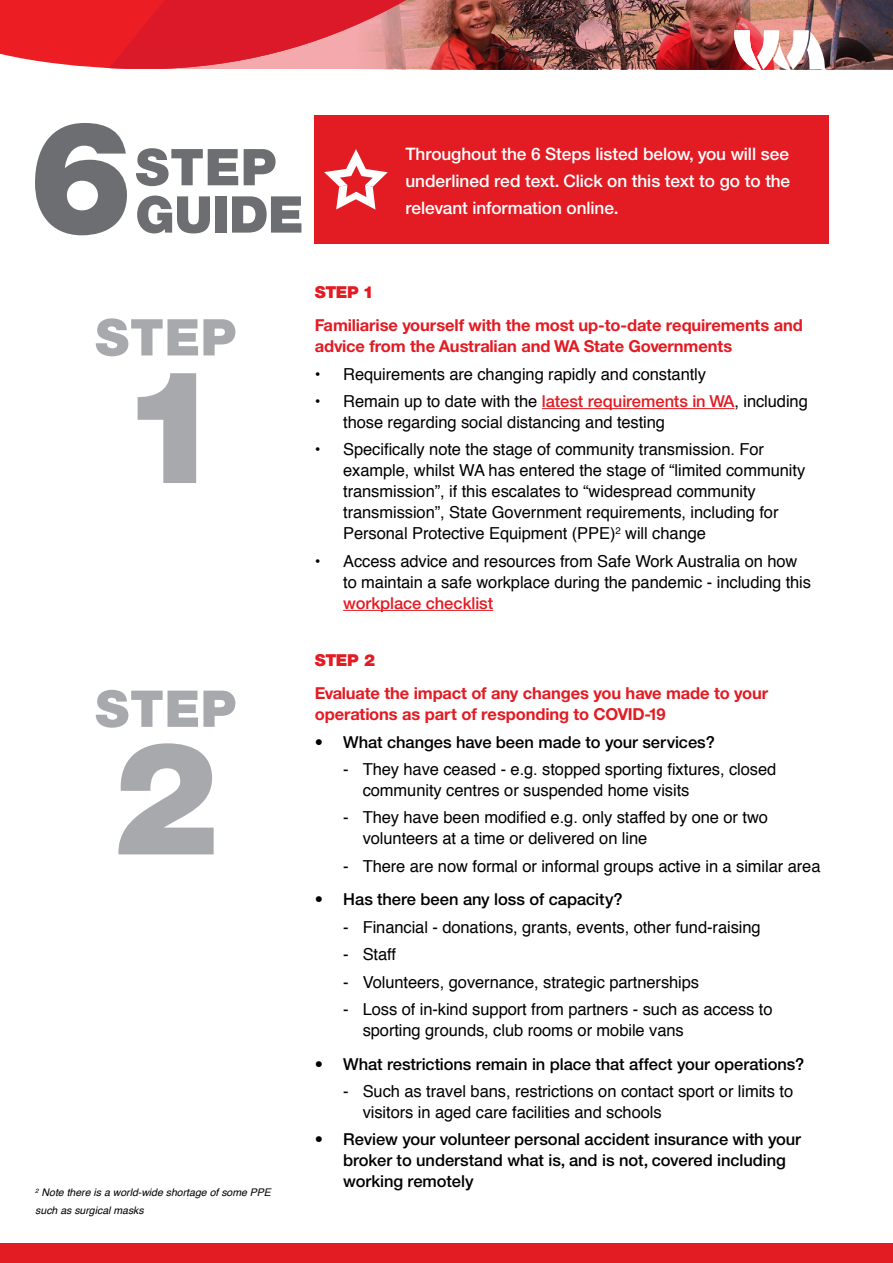
<style>
.page{position:relative;width:893px;height:1263px;background:#fff}
.page>*{position:absolute;margin:0;border:0;box-sizing:border-box;transform-origin:0 0}
.t1{font:900 157.8px "Helvetica Neue";color:#a7a9ac}
.t2{font:900 157.8px "Helvetica Neue";color:#6d6e71}
.t3{font:900 50.7px/47.2px "Helvetica Neue";color:#6d6e71}
.t4{font:900 50.7px "Helvetica Neue";letter-spacing:.015em;color:#a7a9ac}
.t5{font:500 17.25px/27px "Helvetica Neue";letter-spacing:-.005em;color:#fff}
.t6{font:16.5px/21px "Helvetica";letter-spacing:-.005em;color:#000}
.t7{font:500 16.5px/21px "Helvetica Neue";letter-spacing:-.005em;color:#000}
.t8{font:700 16.5px/21px "Helvetica Neue";letter-spacing:-.005em;color:#e31b23}
.t9{font:900 16.5px "Helvetica Neue";letter-spacing:-.025em;color:#e31b23}
.t10{font:italic 10.5px/18px "Helvetica";color:#000}
.s1{font-family:"Helvetica Neue";font-weight:500;color:#e31b23}
</style>
<div class="page">
<img style="left:406px;top:0;width:487px;height:69px">
<svg style="left:0;top:0;width:406px;height:69px;background:#e43b45"></svg>
<img style="left:732px;top:30px;width:94px;height:40px">
<hr style="left:542px;top:408px;width:192px;height:1px;background:#e31b23">
<hr style="left:343px;top:610px;width:150px;height:1px;background:#e31b23">
<div style="left:0;top:1244px;width:893px;height:19px;background:#e31b23"></div>
<div style="left:315px;top:115px;width:514px;height:129px;background:#e31b23"></div>
<svg style="left:324px;top:149px;width:64px;height:61px"></svg>
<p class="t2" style="left:28px;top:84px;width:107px">6</p>
<p class="t3" style="left:135px;top:143px;width:170px">STEP<br>GUIDE</p>
<p class="t5" style="left:405px;top:141px;width:386px">Throughout the 6 Steps listed below, you will see underlined red text. Click on this text to go to the</p>
<p class="t5" style="left:405px;top:195px;width:215px">relevant information online.</p>
<p class="t4" style="left:95px;top:307px;width:143px">STEP</p>
<p class="t1" style="left:119px;top:333px;width:107px">1</p>
<p class="t4" style="left:95px;top:678px;width:143px">STEP</p>
<p class="t1" style="left:113px;top:704px;width:107px">2</p>
<p class="t10" style="left:35px;top:1184px;width:237px"><sup>2</sup> Note there is a world-wide shortage of some PPE such as surgical masks</p>
<p class="t9" style="left:315px;top:282px;width:61px">STEP 1</p>
<p class="t8" style="left:315px;top:314px;width:490px">Familiarise yourself with the most up-to-date requirements and advice from the Australian and WA State Governments</p>
<p class="t6" style="left:315px;top:364px;width:393px">• Requirements are changing rapidly and constantly</p>
<p class="t6" style="left:343px;top:391px;width:466px;text-indent:-28px">• Remain up to date with the <span class="s1">latest requirements in WA</span>, including those regarding social distancing and testing</p>
<p class="t6" style="left:343px;top:440px;width:464px;text-indent:-28px">• Specifically note the stage of community transmission. For example, whilst WA has entered the stage of “limited community transmission”, if this escalates to “widespread community transmission”, State Government requirements, including for Personal Protective Equipment (PPE)<sup>2</sup> will change</p>
<p class="t6" style="left:343px;top:551px;width:469px;text-indent:-28px">• Access advice and resources from Safe Work Australia on how to maintain a safe workplace during the pandemic - including this <span class="s1">workplace checklist</span></p>
<p class="t9" style="left:315px;top:650px;width:62px">STEP 2</p>
<p class="t8" style="left:315px;top:682px;width:455px">Evaluate the impact of any changes you have made to your operations as part of responding to COVID-19</p>
<p class="t7" style="left:315px;top:731px;width:402px">• What changes have been made to your services?</p>
<p class="t6" style="left:363px;top:759px;width:415px;text-indent:-20px">- They have ceased - e.g. stopped sporting fixtures, closed community centres or suspended home visits</p>
<p class="t6" style="left:363px;top:807px;width:407px;text-indent:-20px">- They have been modified e.g. only staffed by one or two volunteers at a time or delivered on line</p>
<p class="t6" style="left:343px;top:856px;width:479px">- There are now formal or informal groups active in a similar area</p>
<p class="t7" style="left:315px;top:889px;width:310px">• Has there been any loss of capacity?</p>
<p class="t6" style="left:343px;top:917px;width:419px">- Financial - donations, grants, events, other fund-raising</p>
<p class="t6" style="left:343px;top:944px;width:54px">- Staff</p>
<p class="t6" style="left:343px;top:972px;width:358px">- Volunteers, governance, strategic partnerships</p>
<p class="t6" style="left:363px;top:999px;width:411px;text-indent:-20px">- Loss of in-kind support from partners - such as access to sporting grounds, club rooms or mobile vans</p>
<p class="t7" style="left:315px;top:1053px;width:491px">• What restrictions remain in place that affect your operations?</p>
<p class="t6" style="left:363px;top:1081px;width:432px;text-indent:-20px">- Such as travel bans, restrictions on contact sport or limits to visitors in aged care facilities and schools</p>
<p class="t7" style="left:343px;top:1129px;width:459px;text-indent:-28px">• Review your volunteer personal accident insurance with your broker to understand what is, and is not, covered including working remotely</p>
</div>
